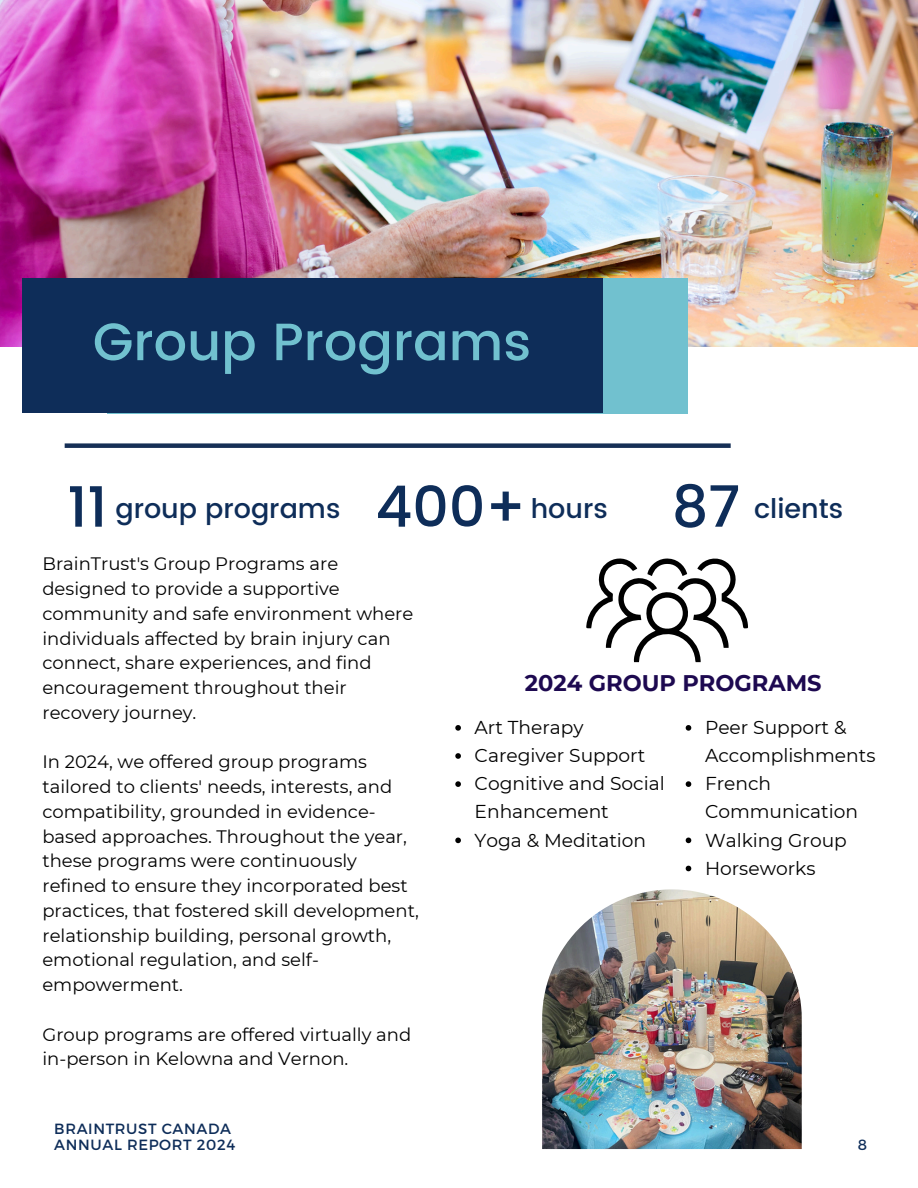
<style>
.page{position:relative;width:918px;height:1188px;background:#fff}
.page>*{position:absolute;margin:0;border:0;box-sizing:border-box;transform-origin:0 0}
.t1{font:500 57px "Poppins";color:#0e2d59}
.t2{font:500 52.5px "Poppins";color:#71c1cf}
.t3{font:500 27px "Poppins";color:#0e2d59}
.t4{font:700 22.5px "Montserrat";color:#1d0950}
.t5{font:18.6px/28.2px "Montserrat";color:#000}
.t6{font:18px/24.8px "Montserrat";color:#000}
.t7{font:14.85px "Montserrat";color:#0e2d59}
.t8{font:14.7px "Montserrat";letter-spacing:.045em;color:#0e2d59}
</style>
<div class="page">
<div style="left:65px;top:443px;width:666px;height:5px;background:#162f56"></div>
<img style="left:0;top:0;width:917px;height:346px">
<div style="left:107px;top:278px;width:581px;height:136px;background:#71c1cf"></div>
<div style="left:22px;top:278px;width:580px;height:135px;background:#0e2d59"></div>
<svg style="left:586px;top:558px;width:162px;height:104px"></svg>
<svg style="left:686px;top:725px;width:5px;height:6px"></svg>
<svg style="left:686px;top:781px;width:5px;height:6px"></svg>
<svg style="left:686px;top:838px;width:5px;height:5px"></svg>
<svg style="left:686px;top:866px;width:5px;height:5px"></svg>
<svg style="left:455px;top:725px;width:6px;height:6px"></svg>
<svg style="left:455px;top:753px;width:6px;height:6px"></svg>
<svg style="left:455px;top:781px;width:6px;height:6px"></svg>
<svg style="left:455px;top:838px;width:6px;height:5px"></svg>
<img style="left:542px;top:889px;width:260px;height:260px">
<h1 class="t2" style="left:93px;top:311px;width:440px">Group Programs</h1>
<p class="t1" style="left:67px;top:474px;width:41px">11</p>
<p class="t3" style="left:115px;top:493px;width:227px">group programs</p>
<h2 class="t1" style="left:375px;top:474px;width:152px">400+</h2>
<h1 class="t3" style="left:531px;top:493px;width:79px">hours</h1>
<h2 class="t1" style="left:672px;top:474px;width:70px">87</h2>
<p class="t3" style="left:754px;top:493px;width:91px">clients</p>
<p class="t6" style="left:42px;top:552px;width:372px">BrainTrust's Group Programs are designed to provide a supportive community and safe environment where individuals affected by brain injury can connect, share experiences, and find encouragement throughout their recovery journey.</p>
<p class="t6" style="left:42px;top:750px;width:378px">In 2024, we offered group programs tailored to clients' needs, interests, and compatibility, grounded in evidence&shy;based approaches. Throughout the year, these programs were continuously refined to ensure they incorporated best practices, that fostered skill development, relationship building, personal growth, emotional regulation, and self&shy;empowerment.</p>
<p class="t6" style="left:42px;top:1022px;width:370px">Group programs are offered virtually and in-person in Kelowna and Vernon.</p>
<p class="t4" style="left:525px;top:669px;width:298px">2024 GROUP PROGRAMS</p>
<p class="t5" style="left:475px;top:713px;width:111px">Art Therapy</p>
<h3 class="t5" style="left:475px;top:741px;width:172px">Caregiver Support</h3>
<p class="t5" style="left:475px;top:770px;width:192px">Cognitive and Social<br>Enhancement</p>
<p class="t5" style="left:475px;top:826px;width:173px">Yoga &amp; Meditation</p>
<h2 class="t5" style="left:705px;top:713px;width:172px">Peer Support &amp;<br>Accomplishments</h2>
<h4 class="t5" style="left:705px;top:770px;width:155px">French<br>Communication</h4>
<h4 class="t5" style="left:705px;top:826px;width:143px">Walking Group</h4>
<h4 class="t5" style="left:705px;top:854px;width:112px">Horseworks</h4>
<p class="t8" style="left:54px;top:1119px;width:178px">BRAINTRUST CANADA</p>
<p class="t8" style="left:54px;top:1135px;width:182px">ANNUAL REPORT 2024</p>
<p class="t7" style="left:858px;top:1135px;width:11px">8</p>
</div>
